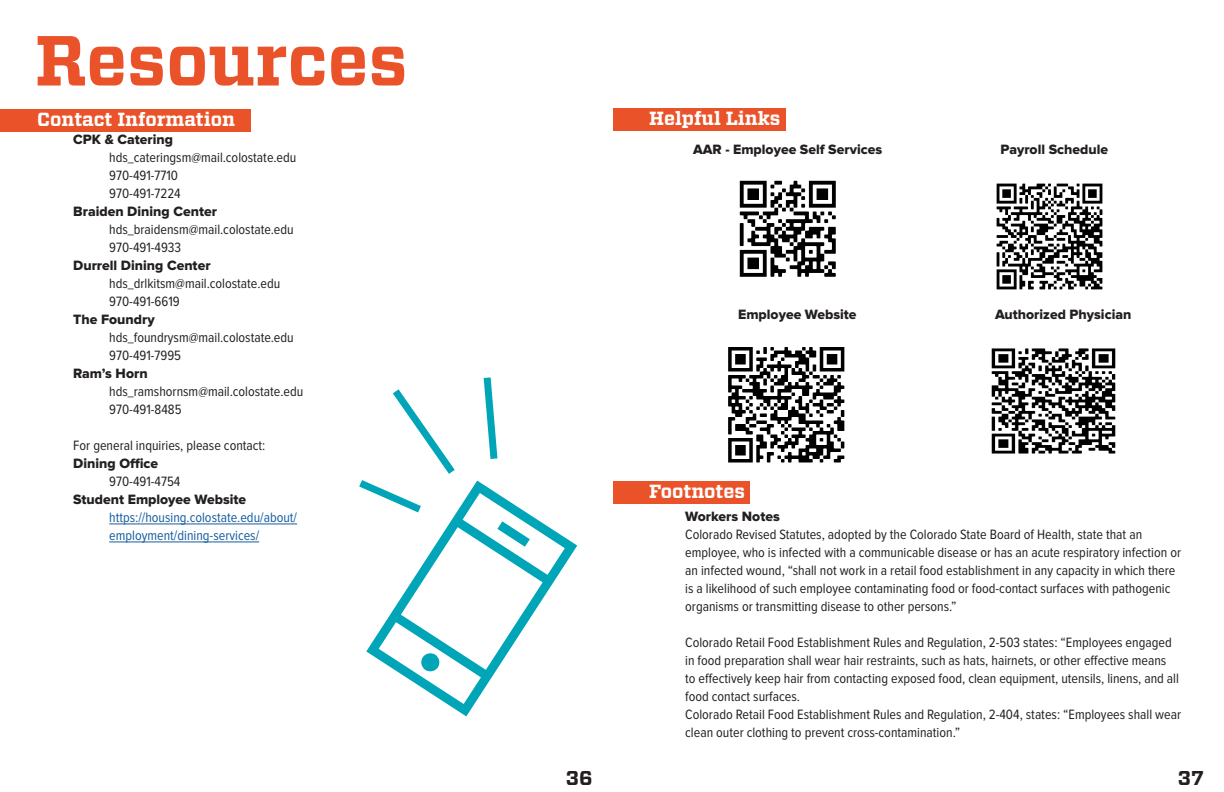
<style>
.page{position:relative;width:1224px;height:792px;background:#fff}
.page>*{position:absolute;margin:0;border:0;box-sizing:border-box;transform-origin:0 0}
.title_light_color{font:700 70.7px "Vitesse";color:#ea5329}
.t1{font:700 20px "Vitesse";color:#231f20}
.table_of_contents_bold{font:700 19px "Vitesse";color:#fff}
.table_contents_soft{font:14px/18px "Proxima Nova Cond";color:#231f20}
.table_contents_soft-2{font:14px "Proxima Nova Extrabld";color:#231f20}
.table_contents_soft-3{font:14px/18px "Proxima Nova Cond";color:#175d9e}
</style>
<div class="page">
<div style="left:613px;top:109px;width:173px;height:22px;background:#ea5329"></div>
<div style="left:613px;top:482px;width:137px;height:22px;background:#ea5329"></div>
<div style="left:0;top:110px;width:250px;height:22px;background:#ea5329"></div>
<hr style="left:109px;top:524px;width:188px;height:1px;background:#175d9e">
<hr style="left:109px;top:542px;width:150px;height:1px;background:#175d9e">
<svg style="left:366px;top:481px;width:211px;height:235px"></svg>
<svg style="left:497px;top:521px;width:33px;height:26px"></svg>
<svg style="left:420px;top:652px;width:21px;height:21px"></svg>
<svg style="left:483px;top:377px;width:15px;height:82px"></svg>
<svg style="left:359px;top:389px;width:103px;height:129px"></svg>
<img style="left:739px;top:180px;width:97px;height:97px">
<img style="left:728px;top:347px;width:117px;height:116px">
<img style="left:996px;top:183px;width:107px;height:107px">
<img style="left:991px;top:348px;width:125px;height:106px">
<p class="title_light_color" style="left:35px;top:14px;width:374px">Resources</p>
<p class="table_of_contents_bold" style="left:37px;top:107px;width:199px">Contact Information</p>
<p class="table_contents_soft-2" style="left:73px;top:131px;width:101px">CPK &amp; Catering</p>
<p class="table_contents_soft" style="left:109px;top:149px;width:189px">hds_cateringsm@mail.colostate.edu</p>
<p class="table_contents_soft" style="left:109px;top:167px;width:70px">970-491-7710</p>
<p class="table_contents_soft" style="left:109px;top:185px;width:73px">970-491-7224</p>
<p class="table_contents_soft-2" style="left:73px;top:203px;width:145px">Braiden Dining Center</p>
<p class="table_contents_soft" style="left:109px;top:221px;width:186px">hds_braidensm@mail.colostate.edu</p>
<p class="table_contents_soft" style="left:109px;top:239px;width:73px">970-491-4933</p>
<p class="table_contents_soft-2" style="left:73px;top:257px;width:139px">Durrell Dining Center</p>
<p class="table_contents_soft" style="left:109px;top:275px;width:173px">hds_drlkitsm@mail.colostate.edu</p>
<p class="table_contents_soft" style="left:109px;top:293px;width:72px">970-491-6619</p>
<p class="table_contents_soft-2" style="left:73px;top:311px;width:83px">The Foundry</p>
<p class="table_contents_soft" style="left:109px;top:329px;width:186px">hds_foundrysm@mail.colostate.edu</p>
<p class="table_contents_soft" style="left:109px;top:347px;width:73px">970-491-7995</p>
<p class="table_contents_soft-2" style="left:73px;top:365px;width:76px">Ram’s Horn</p>
<p class="table_contents_soft" style="left:109px;top:383px;width:196px">hds_ramshornsm@mail.colostate.edu</p>
<p class="table_contents_soft" style="left:109px;top:401px;width:74px">970-491-8485</p>
<p class="table_contents_soft" style="left:73px;top:437px;width:194px">For general inquiries, please contact:</p>
<p class="table_contents_soft-2" style="left:73px;top:455px;width:86px">Dining Office</p>
<p class="table_contents_soft" style="left:109px;top:473px;width:73px">970-491-4754</p>
<p class="table_contents_soft-2" style="left:73px;top:491px;width:175px">Student Employee Website</p>
<p class="table_contents_soft-3" style="left:109px;top:509px;width:189px">https://housing.colostate.edu/about/ employment/dining-services/</p>
<p class="table_of_contents_bold" style="left:649px;top:105px;width:133px">Helpful Links</p>
<p class="table_contents_soft-2" style="left:693px;top:141px;width:191px">AAR - Employee Self Services</p>
<p class="table_contents_soft-2" style="left:1001px;top:141px;width:109px">Payroll Schedule</p>
<p class="table_contents_soft-2" style="left:738px;top:306px;width:120px">Employee Website</p>
<p class="table_contents_soft-2" style="left:995px;top:306px;width:138px">Authorized Physician</p>
<p class="table_of_contents_bold" style="left:649px;top:479px;width:97px">Footnotes</p>
<p class="table_contents_soft-2" style="left:685px;top:508px;width:96px">Workers Notes</p>
<p class="table_contents_soft" style="left:685px;top:525px;width:497px">Colorado Revised Statutes, adopted by the Colorado State Board of Health, state that an employee, who is infected with a communicable disease or has an acute respiratory infection or an infected wound, “shall not work in a retail food establishment in any capacity in which there is a likelihood of such employee contaminating food or food-contact surfaces with pathogenic organisms or transmitting disease to other persons.”</p>
<p class="table_contents_soft" style="left:685px;top:633px;width:495px">Colorado Retail Food Establishment Rules and Regulation, 2-503 states: “Employees engaged in food preparation shall wear hair restraints, such as hats, hairnets, or other effective means to effectively keep hair from contacting exposed food, clean equipment, utensils, linens, and all food contact surfaces.</p>
<p class="table_contents_soft" style="left:685px;top:705px;width:497px">Colorado Retail Food Establishment Rules and Regulation, 2-404, states: “Employees shall wear clean outer clothing to prevent cross-contamination.”</p>
<h2 class="t1" style="left:566px;top:765px;width:28px">36</h2>
<h2 class="t1" style="left:1178px;top:765px;width:27px">37</h2>
</div>
